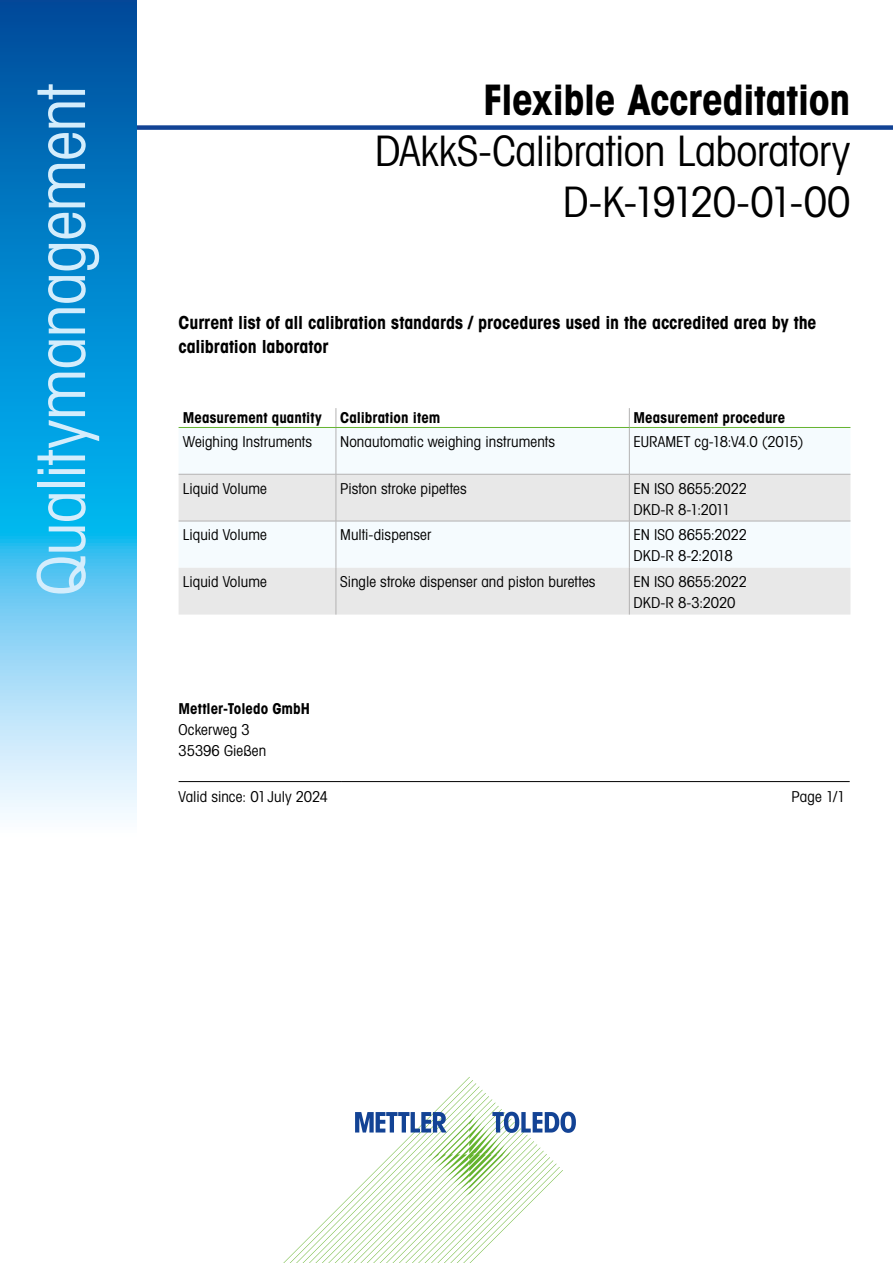
<style>
.page{position:relative;width:893px;height:1263px;background:#fff}
.page>*{position:absolute;margin:0;border:0;box-sizing:border-box;transform-origin:0 0}
.t1{font:66px "Avant Gardefor MT Bk";letter-spacing:-.01em;color:#d4edfc}
.t2{font:42px/51px "Avant Gardefor MT Bk";letter-spacing:-.01em;color:#000;text-align:right}
.t3{font:42px "Avant Gardefor MT Bd";letter-spacing:-.01em;color:#000}
.t4{font:18px/24px "Avant Gardefor MT Bd";color:#000}
.t5{font:15px/21px "Avant Gardefor MT Bk";color:#000}
.t6{font:15px "Avant Gardefor MT Bd";letter-spacing:.005em;color:#000}
</style>
<div class="page">
<div style="left:0;top:125px;width:893px;height:5px;background:#134395"></div>
<svg style="left:0;top:0;width:136px;height:817px"></svg>
<svg style="left:283px;top:1077px;width:293px;height:186px"></svg>
<div style="left:179px;top:428px;width:671px;height:46px;background:#f5fbfe"></div>
<svg style="left:179px;top:475px;width:671px;height:140px;fill:#e8e8e8"></svg>
<svg style="left:336px;top:408px;width:1px;height:19px"></svg>
<svg style="left:629px;top:408px;width:1px;height:19px"></svg>
<hr style="left:336px;top:428px;width:1px;height:46px;background:#b3b2b2">
<hr style="left:629px;top:428px;width:1px;height:46px;background:#b3b2b2">
<hr style="left:336px;top:474px;width:1px;height:47px;background:#b3b2b2">
<hr style="left:629px;top:474px;width:1px;height:47px;background:#b3b2b2">
<hr style="left:336px;top:521px;width:1px;height:47px;background:#b3b2b2">
<hr style="left:629px;top:521px;width:1px;height:47px;background:#b3b2b2">
<hr style="left:336px;top:568px;width:1px;height:47px;background:#b3b2b2">
<hr style="left:629px;top:568px;width:1px;height:47px;background:#b3b2b2">
<hr style="left:179px;top:474px;width:157px;height:1px;background:#b3b2b2">
<hr style="left:336px;top:474px;width:293px;height:1px;background:#b3b2b2">
<hr style="left:629px;top:474px;width:221px;height:1px;background:#b3b2b2">
<hr style="left:179px;top:521px;width:157px;height:1px;background:#b3b2b2">
<hr style="left:336px;top:521px;width:293px;height:1px;background:#b3b2b2">
<hr style="left:629px;top:521px;width:221px;height:1px;background:#b3b2b2">
<hr style="left:179px;top:427px;width:157px;height:1px;background:#65b32e">
<hr style="left:336px;top:427px;width:293px;height:1px;background:#65b32e">
<hr style="left:629px;top:427px;width:221px;height:1px;background:#65b32e">
<hr style="left:179px;top:781px;width:163px;height:1px;background:#000">
<hr style="left:342px;top:781px;width:508px;height:1px;background:#000">
<h1 class="t1" style="left:21px;top:596px;width:513px;rotate:-90deg">Qualitymanagement</h1>
<h2 class="t3" style="left:484px;top:73px;width:368px">Flexible Accreditation</h2>
<h2 class="t2" style="left:375px;top:125px;width:477px">DAkkS-Calibration Laboratory<br>D-K-19120-01-00</h2>
<p class="t4" style="left:179px;top:310px;width:639px">Current list of all calibration standards / procedures used in the accredited area by the calibration laborator</p>
<p class="t6" style="left:183px;top:408px;width:259px">Measurement quantity Calibration item</p>
<p class="t6" style="left:634px;top:408px;width:153px">Measurement procedure</p>
<p class="t5" style="left:183px;top:431px;width:131px">Weighing Instruments</p>
<p class="t5" style="left:340px;top:431px;width:216px">Nonautomatic weighing instruments</p>
<p class="t5" style="left:634px;top:431px;width:172px">EURAMET cg-18:V4.0 (2015)</p>
<p class="t5" style="left:183px;top:477px;width:85px">Liquid Volume</p>
<p class="t5" style="left:340px;top:477px;width:128px">Piston stroke pipettes</p>
<p class="t5" style="left:634px;top:477px;width:115px">EN ISO 8655:2022<br>DKD-R 8-1:2011</p>
<p class="t5" style="left:183px;top:524px;width:85px">Liquid Volume</p>
<p class="t5" style="left:340px;top:524px;width:93px">Multi-dispenser</p>
<p class="t5" style="left:634px;top:524px;width:115px">EN ISO 8655:2022<br>DKD-R 8-2:2018</p>
<p class="t5" style="left:183px;top:571px;width:85px">Liquid Volume</p>
<p class="t5" style="left:340px;top:571px;width:257px">Single stroke dispenser and piston burettes</p>
<p class="t5" style="left:634px;top:571px;width:115px">EN ISO 8655:2022<br>DKD-R 8-3:2020</p>
<p class="t6" style="left:179px;top:699px;width:133px">Mettler-Toledo GmbH</p>
<p class="t5" style="left:179px;top:718px;width:89px">Ockerweg 3<br>35396 Gießen</p>
<p class="t5" style="left:179px;top:786px;width:151px">Valid since: 01 July 2024</p>
<p class="t5" style="left:791px;top:786px;width:55px">Page 1/1</p>
</div>
